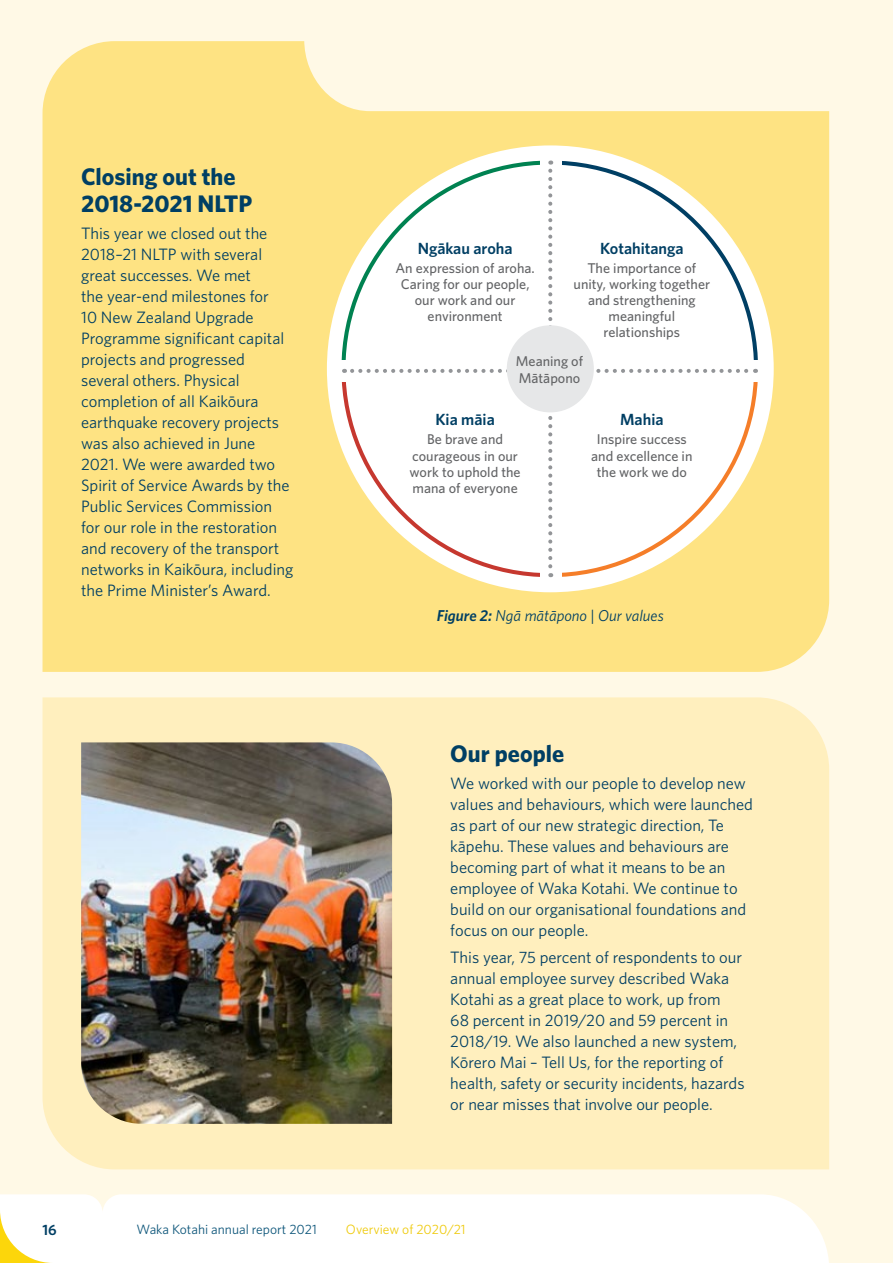
<style>
.page{position:relative;width:893px;height:1263px;background:#fff9e6}
.page>*{position:absolute;margin:0;border:0;box-sizing:border-box;transform-origin:0 0}
.t1{font:700 24px/27px "Whitney";color:#003f64}
.t2{font:16.5px/21px "Whitney";color:#003f64}
.t3{font:600 16.2px "Whitney";color:#003f64}
.t4{font:italic 15.75px "Whitney";color:#003f64}
.t5{font:600 15px "Whitney";color:#003f64}
.t6{font:500 14.1px/16.2px "Whitney";color:#636466;text-align:center}
.t7{font:13.5px "Whitney";color:#0f577b}
.t8{font:13.5px "Whitney";color:#efcb0f}
.s1{font-weight:600}
</style>
<div class="page">
<div style="left:43px;top:697px;width:786px;height:472px;background:#ffefbe"></div>
<div style="left:0;top:1194px;width:829px;height:69px;background:#fff"></div>
<svg style="left:0;top:1210px;width:53px;height:53px;background:#fef6ca"></svg>
<div style="left:43px;top:41px;width:786px;height:631px;background:#fee383"></div>
<svg style="left:304px;top:41px;width:525px;height:70px"></svg>
<img style="left:81px;top:742px;width:311px;height:382px">
<div style="left:327px;top:145px;width:447px;height:447px;background:#fff;border-radius:50%"></div>
<svg style="left:339px;top:382px;width:135px;height:197px"></svg>
<svg style="left:339px;top:159px;width:201px;height:201px"></svg>
<svg style="left:562px;top:159px;width:198px;height:201px"></svg>
<svg style="left:626px;top:382px;width:134px;height:197px"></svg>
<svg style="left:352px;top:171px;width:404px;height:406px"></svg>
<div style="left:507px;top:325px;width:87px;height:87px;background:#e6e7e8;border-radius:50%"></div>
<h1 class="t1" style="left:81px;top:163px;width:173px">Closing out the<br>2018-2021 NLTP</h1>
<p class="t2" style="left:81px;top:223px;width:214px">This year we closed out the<br>2018–21 NLTP with several great successes. We met<br>the year-end milestones for<br>10 New Zealand Upgrade<br>Programme significant capital projects and progressed several others. Physical completion of all Kaikōura earthquake recovery projects was also achieved in June<br>2021. We were awarded two<br>Spirit of Service Awards by the<br>Public Services Commission for our role in the restoration and recovery of the transport networks in Kaikōura, including the Prime Minister’s Award.</p>
<p class="t3" style="left:418px;top:237px;width:96px">Ngākau aroha</p>
<p class="t6" style="left:395px;top:259px;width:141px">An expression of aroha.<br>Caring for our people, our work and our environment</p>
<p class="t3" style="left:600px;top:237px;width:85px">Kotahitanga</p>
<p class="t6" style="left:574px;top:259px;width:138px">The importance of unity, working together and strengthening meaningful relationships</p>
<p class="t6" style="left:516px;top:353px;width:69px;text-align:left">Meaning of<br>Mātāpono</p>
<p class="t3" style="left:435px;top:409px;width:61px">Kia māia</p>
<p class="t6" style="left:410px;top:431px;width:113px">Be brave and courageous in our work to uphold the mana of everyone</p>
<p class="t3" style="left:620px;top:409px;width:45px">Mahia</p>
<p class="t6" style="left:591px;top:431px;width:103px">Inspire success and excellence in the work we do</p>
<p class="t4" style="left:437px;top:605px;width:228px"><span class="s1">Figure 2:</span> Ngā mātāpono | Our values</p>
<h1 class="t1" style="left:450px;top:739px;width:115px">Our people</h1>
<p class="t2" style="left:450px;top:772px;width:304px">We worked with our people to develop new values and behaviours, which were launched as part of our new strategic direction, Te kāpehu. These values and behaviours are becoming part of what it means to be an employee of Waka Kotahi. We continue to build on our organisational foundations and focus on our people.</p>
<p class="t2" style="left:450px;top:947px;width:296px">This year, 75 percent of respondents to our annual employee survey described Waka Kotahi as a great place to work, up from<br>68 percent in 2019/20 and 59 percent in 2018/19. We also launched a new system, Kōrero Mai – Tell Us, for the reporting of health, safety or security incidents, hazards or near misses that involve our people.</p>
<p class="t5" style="left:43px;top:1220px;width:16px">16</p>
<p class="t7" style="left:137px;top:1220px;width:182px">Waka Kotahi annual report 2021</p>
<p class="t8" style="left:346px;top:1220px;width:121px">Overview of 2020/21</p>
</div>
